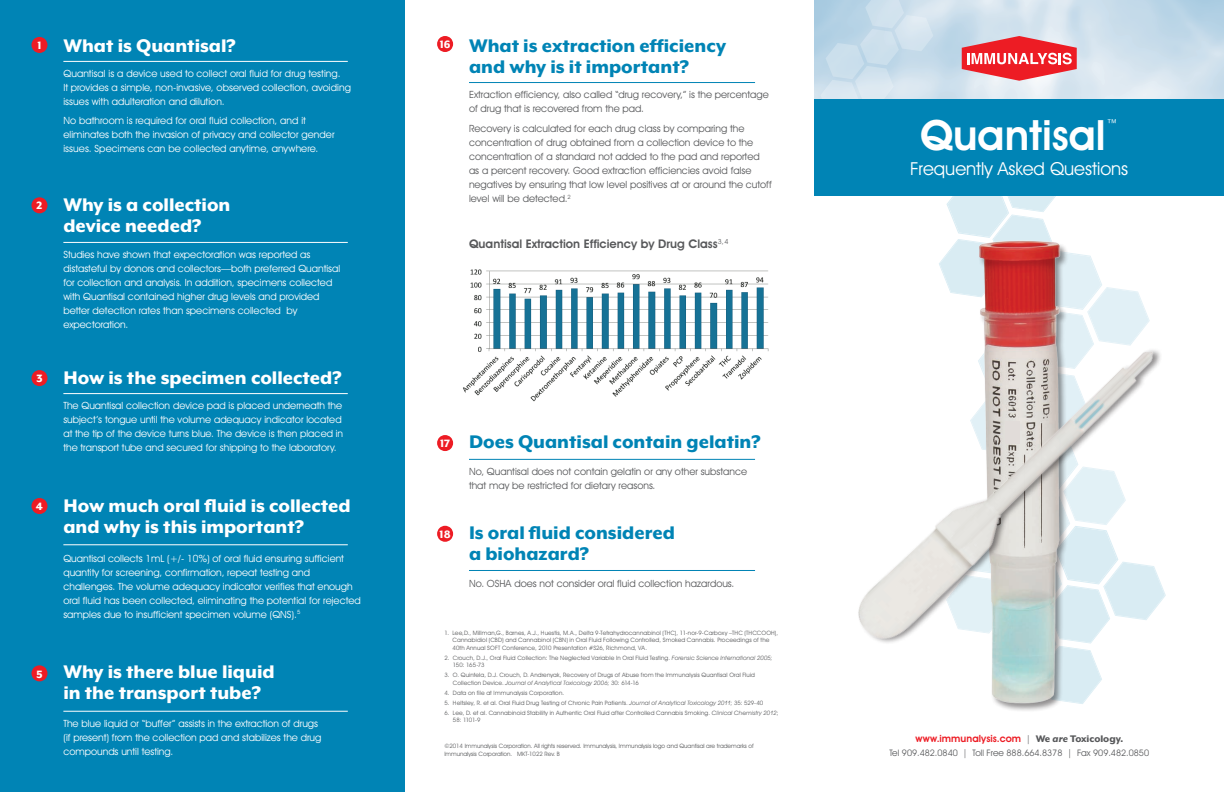
<style>
.page{position:relative;width:1224px;height:792px;background:#fff}
.page>*{position:absolute;margin:0;border:0;box-sizing:border-box;transform-origin:0 0}
.t1{font:600 42px "Avant Garde IT Cby BT";color:#fff}
.t2{font:21px/21px "Mr Eaves XL Mod H";color:#fff}
.t3{font:21px/21px "Mr Eaves XL Mod H";color:#0084b5}
.t4{font:18px "Avant Garde IT Cby BT";color:#fff}
.t5{font:15.2px "Avant Garde IT Cby BT";color:#fff}
.t6{font:12.2px "Mr Eaves XL Mod H";color:#fff}
.t7{font:600 12px "Avant Garde IT Cby BT";color:#58595b}
.t8{font:10px/14px "Avant Garde IT Cby BT";color:#fff}
.t9{font:10px/14px "Avant Garde IT Cby BT";color:#58595b}
.t10{font:600 10px "Avant Garde IT Cby BT";letter-spacing:.005em;color:#ed1c24}
.t11{font:9px "Avant Garde IT Cby BT";color:#58595b}
.t12{font:6px/7.5px "Avant Garde IT Cby BT";letter-spacing:.02em;color:#58595b}
.t13{font:6px/8px "Avant Garde IT Cby BT";color:#58595b}
.s1{font-size:12.2px}
.s2{font-size:12.2px;color:#fff}
.s3{font-style:italic}
.s4{font-weight:400;font-size:9px;color:#58595b}
.s5{font-family:"Mr Eaves XL Mod H";font-weight:400;font-size:11px;color:#58595b}
.s6{font-family:"Mr Eaves XL Mod HI";font-weight:400;font-size:11px;color:#58595b}
</style>
<div class="page">
<svg style="left:946px;top:196px;width:204px;height:508px"></svg>
<svg style="left:820px;top:0;width:113px;height:99px;background:#c9ddeb"></svg>
<div style="left:0;top:0;width:405px;height:792px;background:#0084b5"></div>
<div style="left:814px;top:99px;width:410px;height:97px;background:#0084b5"></div>
<svg style="left:939px;top:247px;width:30px;height:456px"></svg>
<img style="left:463px;top:269px;width:306px;height:133px">
<hr style="left:63px;top:61px;width:285px;height:1px;background:#fff">
<svg style="left:31px;top:37px;width:16px;height:16px"></svg>
<hr style="left:63px;top:242px;width:285px;height:1px;background:#fff">
<svg style="left:31px;top:197px;width:16px;height:16px"></svg>
<hr style="left:63px;top:393px;width:285px;height:1px;background:#fff">
<svg style="left:31px;top:370px;width:16px;height:16px"></svg>
<hr style="left:63px;top:544px;width:285px;height:1px;background:#fff">
<svg style="left:31px;top:498px;width:16px;height:16px"></svg>
<hr style="left:63px;top:711px;width:285px;height:1px;background:#fff">
<svg style="left:31px;top:665px;width:16px;height:16px"></svg>
<hr style="left:469px;top:82px;width:286px;height:1px;background:#0084b5">
<svg style="left:437px;top:36px;width:16px;height:16px"></svg>
<hr style="left:469px;top:570px;width:286px;height:1px;background:#0084b5">
<svg style="left:437px;top:526px;width:16px;height:16px"></svg>
<hr style="left:469px;top:459px;width:286px;height:1px;background:#0084b5">
<svg style="left:437px;top:435px;width:16px;height:16px"></svg>
<svg style="left:962px;top:36px;width:115px;height:45px;background:#e96c74"></svg>
<img style="left:969px;top:234px;width:100px;height:475px">
<img style="left:858px;top:322px;width:308px;height:341px">
<h2 class="t2" style="left:37px;top:35px;width:200px"><span class="s1">1</span> What is Quantisal?</h2>
<p class="t6" style="left:37px;top:199px;width:7px">2</p>
<p class="t8" style="left:63px;top:66px;width:289px">Quantisal is a device used to collect oral fluid for drug testing.<br>It provides a simple, non-invasive, observed collection, avoiding issues with adulteration and dilution.</p>
<p class="t8" style="left:63px;top:113px;width:273px">No bathroom is required for oral fluid collection, and it eliminates both the invasion of privacy and collector gender issues. Specimens can be collected anytime, anywhere.</p>
<h2 class="t2" style="left:63px;top:194px;width:169px">Why is a collection device needed?</h2>
<p class="t8" style="left:63px;top:247px;width:278px">Studies have shown that expectoration was reported as distasteful by donors and collectors—both preferred Quantisal for collection and analysis. In addition, specimens collected with Quantisal contained higher drug levels and provided better detection rates than specimens collected by expectoration.</p>
<h2 class="t2" style="left:36px;top:367px;width:307px"><span class="s1">3</span> How is the specimen collected?</h2>
<p class="t6" style="left:36px;top:500px;width:9px">4</p>
<p class="t6" style="left:36px;top:667px;width:8px">5</p>
<p class="t8" style="left:63px;top:399px;width:281px">The Quantisal collection device pad is placed underneath the subject’s tongue until the volume adequacy indicator located at the tip of the device turns blue. The device is then placed in the transport tube and secured for shipping to the laboratory.</p>
<h2 class="t2" style="left:63px;top:495px;width:289px">How much oral fluid is collected and why is this important?</h2>
<p class="t8" style="left:63px;top:551px;width:299px">Quantisal collects 1mL (+/- 10%) of oral fluid ensuring sufficient quantity for screening, confirmation, repeat testing and challenges. The volume adequacy indicator verifies that enough oral fluid has been collected, eliminating the potential for rejected samples due to insufficient specimen volume (QNS).<sup>5</sup></p>
<h2 class="t2" style="left:63px;top:661px;width:213px">Why is there blue liquid in the transport tube?</h2>
<p class="t8" style="left:63px;top:717px;width:260px">The blue liquid or “buffer” assists in the extraction of drugs (if present) from the collection pad and stabilizes the drug compounds until testing.</p>
<p class="t6" style="left:440px;top:37px;width:12px">16</p>
<h2 class="t3" style="left:469px;top:35px;width:259px">What is extraction efficiency and why is it important?</h2>
<p class="t9" style="left:469px;top:88px;width:301px">Extraction efficiency, also called “drug recovery,” is the percentage of drug that is recovered from the pad.</p>
<p class="t9" style="left:469px;top:122px;width:304px">Recovery is calculated for each drug class by comparing the concentration of drug obtained from a collection device to the concentration of a standard not added to the pad and reported as a percent recovery. Good extraction efficiencies avoid false negatives by ensuring that low level positives at or around the cutoff level will be detected.<sup>2</sup></p>
<p class="t7" style="left:469px;top:236px;width:261px">Quantisal Extraction Efficiency by Drug Class<sup>3,</sup> <sup>4</sup></p>
<p class="t6" style="left:440px;top:437px;width:12px">17</p>
<h2 class="t3" style="left:469px;top:431px;width:293px">Does Quantisal contain gelatin?</h2>
<p class="t9" style="left:469px;top:464px;width:280px">No, Quantisal does not contain gelatin or any other substance that may be restricted for dietary reasons.</p>
<h2 class="t3" style="left:469px;top:522px;width:207px;text-indent:-29px"><span class="s2">18</span> Is oral fluid considered a biohazard?</h2>
<p class="t9" style="left:469px;top:577px;width:267px">No. OSHA does not consider oral fluid collection hazardous.</p>
<p class="t12" style="left:453px;top:629px;width:327px;text-indent:-8px">1. Lee,D., Millman,G., Barnes, A.J., Huestis, M.A., Delta 9-Tetrahydrocannabinol (THC), 11-nor-9-Carboxy –THC (THCCOOH),<br>Cannabidiol (CBD) and Cannabinol (CBN) in Oral Fluid Following Controlled, Smoked Cannabis. Proceedings of the<br>40th Annual SOFT Conference, 2010 Presentation #S26, Richmond, VA.</p>
<p class="t12" style="left:453px;top:654px;width:321px;text-indent:-8px">2. Crouch, D.J., Oral Fluid Collection: The Neglected Variable In Oral Fluid Testing. <span class="s3">Forensic Science International 2005;<br></span>150: 165-73</p>
<p class="t12" style="left:453px;top:671px;width:304px;text-indent:-8px">3. O. Quintela, D.J. Crouch, D. Andrenyak, Recovery of Drugs of Abuse from the Immunalysis Quantisal Oral Fluid<br>Collection Device. <span class="s3">Journal of Analytical Toxicology 2006</span>; 30: 614-16</p>
<p class="t12" style="left:444px;top:689px;width:121px">4. Data on file at Immunalysis Corporation.</p>
<p class="t12" style="left:444px;top:699px;width:320px">5. Heltsley, R. et al. Oral Fluid Drug Testing of Chronic Pain Patients. <span class="s3">Journal of Analytical Toxicology 2011</span>; 35: 529-40</p>
<p class="t12" style="left:453px;top:709px;width:327px;text-indent:-8px">6. Lee, D. et al. Cannabinoid Stability in Authentic Oral Fluid after Controlled Cannabis Smoking. <span class="s3">Clinical Chemistry 2012</span>;<br>58: 1101-9</p>
<p class="t13" style="left:444px;top:742px;width:311px">©2014 Immunalysis Corporation. All rights reserved. Immunalysis, Immunalysis logo and Quantisal are trademarks of<br>Immunalysis Corporation. MKT-1022 Rev. B</p>
<h1 class="t1" style="left:920px;top:110px;width:187px">Quantisal</h1>
<h3 class="t5" style="left:1106px;top:116px;width:14px">™</h3>
<h3 class="t4" style="left:910px;top:157px;width:220px">Frequently Asked Questions</h3>
<p class="t10" style="left:915px;top:733px;width:209px">www.immunalysis.com <span class="s4">|</span> <span class="s5">We</span> <span class="s6">are</span> <span class="s5">Toxicology.</span></p>
<p class="t11" style="left:889px;top:748px;width:261px">Tel 909.482.0840 | Toll Free 888.664.8378 | Fax 909.482.0850</p>
</div>
